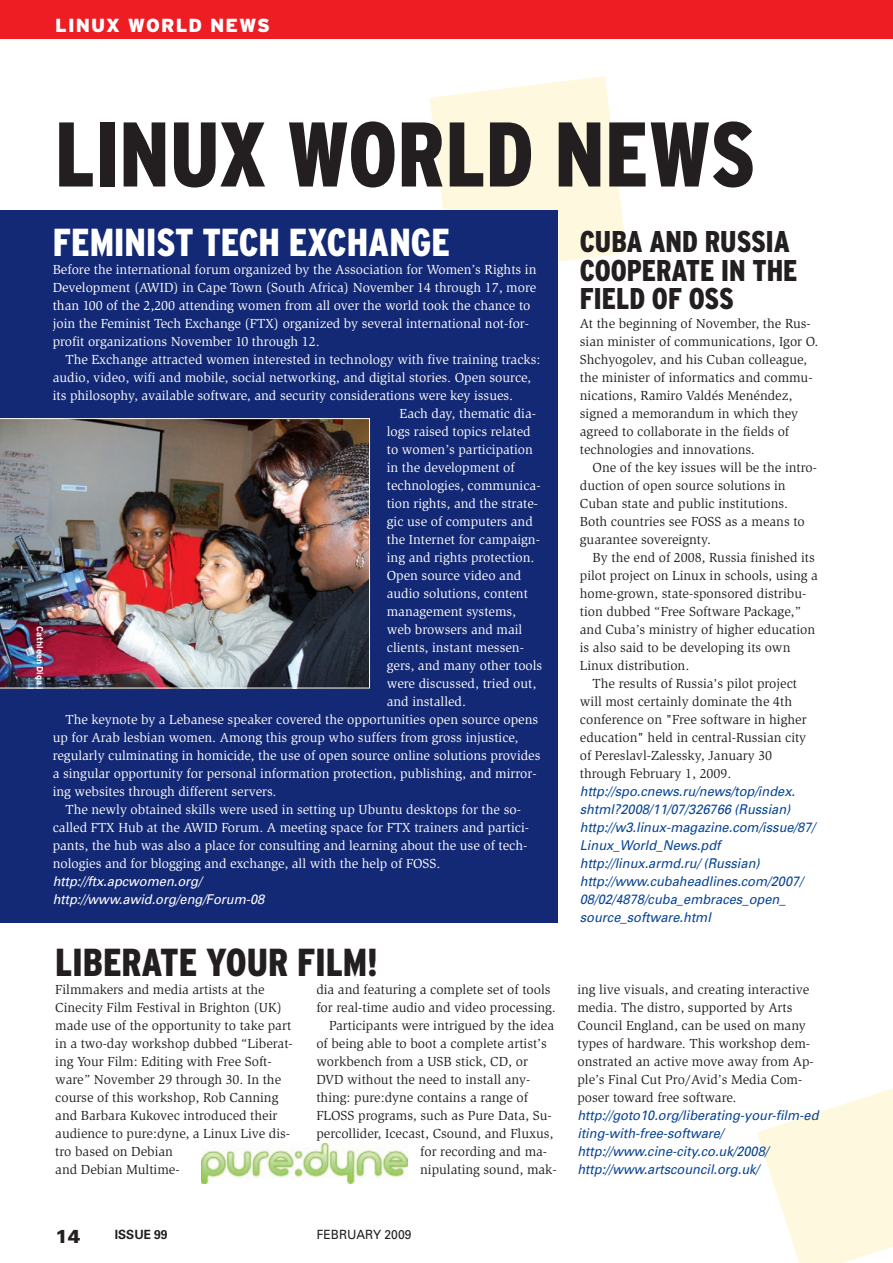
<style>
.page{position:relative;width:893px;height:1263px;background:#fff}
.page>*{position:absolute;margin:0;border:0;box-sizing:border-box;transform-origin:0 0}
.t1{font:900 condensed 91.5px "Interstate";color:#231f20;scale:.95 1}
.t2{font:900 condensed 39px "Interstate";color:#fff;scale:.95 1}
.t3{font:900 condensed 39px "Interstate";color:#231f20;scale:.95 1}
.t4{font:900 condensed 30px/28.5px "Interstate";color:#231f20;scale:.95 1}
.t5{font:900 18.9px "Interstate";letter-spacing:.06em;color:#fff}
.t6{font:900 18.9px "Univers";color:#231f20}
.t7{font:13.5px/18px "Slimbach";color:#231f20}
.t8{font:13.5px/18px "Slimbach";color:#fff}
.t9{font:italic 13.5px/18px "Univers";color:#094594;scale:.95 1}
.t10{font:italic 13.5px/18px "Univers";color:#fff;scale:.95 1}
.t11{font:12.75px "Univers";color:#231f20;scale:.95 1}
.t12{font:700 12.75px "Univers";color:#231f20;scale:.95 1}
.t13{font:700 9px "Interstate";color:#fff}
</style>
<div class="page">
<svg style="left:757px;top:1088px;width:136px;height:175px"></svg>
<svg style="left:429px;top:76px;width:198px;height:199px"></svg>
<div style="left:0;top:210px;width:557px;height:712px;background:#142975"></div>
<img style="left:0;top:418px;width:370px;height:270px">
<img style="left:202px;top:1144px;width:205px;height:40px">
<div style="left:0;top:0;width:893px;height:38px;background:#ee1d23"></div>
<h3 class="t5" style="left:55px;top:15px;width:216px">LINUX WORLD NEWS</h3>
<h1 class="t1" style="left:55px;top:104px;width:739px">LINUX WORLD NEWS</h1>
<p class="t13" style="left:45px;top:626px;width:60px;rotate:90deg">Cathleen Diga</p>
<h2 class="t2" style="left:53px;top:221px;width:420px">FEMINIST TECH EXCHANGE</h2>
<h3 class="t4" style="left:580px;top:227px;width:231px">CUBA AND RUSSIA<br>COOPERATE IN THE<br>FIELD OF OSS</h3>
<p class="t8" style="left:53px;top:261px;width:485px">Before the international forum organized by the Association for Women’s Rights in Development (AWID) in Cape Town (South Africa) November 14 through 17, more than 100 of the 2,200 attending women from all over the world took the chance to join the Feminist Tech Exchange (FTX) organized by several international not-for&shy;profit organizations November 10 through 12.</p>
<p class="t8" style="left:65px;top:351px;width:477px">The Exchange attracted women interested in technology with five training tracks:</p>
<p class="t8" style="left:53px;top:369px;width:480px">audio, video, wifi and mobile, social networking, and digital stories. Open source,</p>
<p class="t8" style="left:53px;top:387px;width:462px">its philosophy, available software, and security considerations were key issues.</p>
<p class="t8" style="left:400px;top:405px;width:138px">Each day, thematic dia-</p>
<p class="t8" style="left:387px;top:423px;width:145px">logs raised topics related</p>
<p class="t8" style="left:387px;top:441px;width:148px">to women’s participation</p>
<p class="t8" style="left:387px;top:459px;width:129px">in the development of</p>
<p class="t8" style="left:387px;top:477px;width:155px">technologies, communica-</p>
<p class="t8" style="left:387px;top:495px;width:153px">tion rights, and the strate-</p>
<p class="t8" style="left:387px;top:513px;width:148px">gic use of computers and</p>
<p class="t8" style="left:387px;top:531px;width:155px">the Internet for campaign-</p>
<p class="t8" style="left:387px;top:549px;width:149px">ing and rights protection.</p>
<p class="t8" style="left:387px;top:567px;width:136px">Open source video and</p>
<p class="t8" style="left:387px;top:585px;width:143px">audio solutions, content</p>
<p class="t8" style="left:387px;top:603px;width:131px">management systems,</p>
<p class="t8" style="left:387px;top:621px;width:137px">web browsers and mail</p>
<p class="t8" style="left:387px;top:639px;width:139px">clients, instant messen-</p>
<p class="t8" style="left:387px;top:657px;width:157px">gers, and many other tools</p>
<p class="t8" style="left:387px;top:675px;width:151px">were discussed, tried out,</p>
<p class="t8" style="left:387px;top:693px;width:81px">and installed.</p>
<p class="t8" style="left:65px;top:711px;width:474px">The keynote by a Lebanese speaker covered the opportunities open source opens</p>
<p class="t8" style="left:53px;top:729px;width:467px">up for Arab lesbian women. Among this group who suffers from gross injustice,</p>
<p class="t8" style="left:53px;top:747px;width:489px">regularly culminating in homicide, the use of open source online solutions provides</p>
<p class="t8" style="left:53px;top:765px;width:486px">a singular opportunity for personal information protection, publishing, and mirror-</p>
<p class="t8" style="left:53px;top:783px;width:225px">ing websites through different servers.</p>
<p class="t8" style="left:65px;top:801px;width:457px">The newly obtained skills were used in setting up Ubuntu desktops for the so-</p>
<p class="t8" style="left:53px;top:819px;width:478px">called FTX Hub at the AWID Forum. A meeting space for FTX trainers and partici-</p>
<p class="t8" style="left:53px;top:837px;width:476px">pants, the hub was also a place for consulting and learning about the use of tech-</p>
<p class="t8" style="left:53px;top:855px;width:389px">nologies and for blogging and exchange, all with the help of FOSS.</p>
<p class="t10" style="left:53px;top:872px;width:224px">http://ftx.apcwomen.org/ http://www.awid.org/eng/Forum‑08</p>
<p class="t7" style="left:580px;top:315px;width:240px">At the beginning of November, the Rus&shy;sian minister of communications, Igor O.<br>Shchyogolev, and his Cuban colleague, the minister of informatics and commu&shy;nications, Ramiro Valdés Menéndez, signed a memorandum in which they agreed to collaborate in the fields of technologies and innovations.</p>
<p class="t7" style="left:580px;top:459px;width:239px;text-indent:13px">One of the key issues will be the intro&shy;duction of open source solutions in Cuban state and public institutions.<br>Both countries see FOSS as a means to guarantee sovereignty.</p>
<p class="t7" style="left:593px;top:549px;width:224px">By the end of 2008, Russia finished its</p>
<p class="t7" style="left:580px;top:567px;width:240px">pilot project on Linux in schools, using a</p>
<p class="t7" style="left:580px;top:585px;width:228px">home-grown, state-sponsored distribu-</p>
<p class="t7" style="left:580px;top:603px;width:222px">tion dubbed “Free Software Package,”</p>
<p class="t7" style="left:580px;top:621px;width:237px">and Cuba’s ministry of higher education</p>
<p class="t7" style="left:580px;top:639px;width:212px">is also said to be developing its own</p>
<p class="t7" style="left:580px;top:657px;width:111px">Linux distribution.</p>
<p class="t7" style="left:593px;top:675px;width:206px">The results of Russia's pilot project</p>
<p class="t7" style="left:580px;top:693px;width:214px">will most certainly dominate the 4th</p>
<p class="t7" style="left:580px;top:711px;width:228px">conference on "Free software in higher</p>
<p class="t7" style="left:580px;top:729px;width:228px">education" held in central-Russian city</p>
<p class="t7" style="left:580px;top:747px;width:194px">of Pereslavl-Zalessky, January 30</p>
<p class="t7" style="left:580px;top:765px;width:153px">through February 1, 2009.</p>
<p class="t9" style="left:580px;top:782px;width:249px">http://spo.cnews.ru/news/top/index. shtml?2008/11/07/326766 (Russian) http://w3.linux‑magazine.com/issue/87/ Linux_World_News.pdf http://linux.armd.ru/ (Russian) http://www.cubaheadlines.com/2007/ 08/02/4878/cuba_embraces_open_ source_software.html</p>
<h2 class="t3" style="left:55px;top:941px;width:341px">LIBERATE YOUR FILM!</h2>
<p class="t7" style="left:55px;top:981px;width:239px">Filmmakers and media artists at the Cinecity Film Festival in Brighton (UK) made use of the opportunity to take part in a two-day workshop dubbed “Liberat&shy;ing Your Film: Editing with Free Soft&shy;ware” November 29 through 30. In the course of this workshop, Rob Canning and Barbara Kukovec introduced their audience to pure:dyne, a Linux Live dis&shy;tro based on Debian<br>and Debian Multime-</p>
<p class="t7" style="left:316px;top:981px;width:236px">dia and featuring a complete set of tools</p>
<p class="t7" style="left:316px;top:999px;width:241px">for real-time audio and video processing.</p>
<p class="t7" style="left:329px;top:1017px;width:227px">Participants were intrigued by the idea</p>
<p class="t7" style="left:316px;top:1035px;width:232px">of being able to boot a complete artist’s</p>
<p class="t7" style="left:316px;top:1053px;width:213px">workbench from a USB stick, CD, or</p>
<p class="t7" style="left:316px;top:1071px;width:215px">DVD without the need to install any-</p>
<p class="t7" style="left:316px;top:1089px;width:213px">thing: pure:dyne contains a range of</p>
<p class="t7" style="left:316px;top:1107px;width:237px">FLOSS programs, such as Pure Data, Su-</p>
<p class="t7" style="left:316px;top:1125px;width:238px">percollider, Icecast, Csound, and Fluxus,</p>
<p class="t7" style="left:420px;top:1143px;width:128px">for recording and ma-</p>
<p class="t7" style="left:420px;top:1161px;width:138px">nipulating sound, mak-</p>
<p class="t7" style="left:577px;top:981px;width:238px">ing live visuals, and creating interactive media. The distro, supported by Arts Council England, can be used on many types of hardware. This workshop dem&shy;onstrated an active move away from Ap&shy;ple’s Final Cut Pro/Avid’s Media Com&shy;poser toward free software.</p>
<p class="t9" style="left:577px;top:1106px;width:255px">http://goto10.org/liberating‑your‑film‑ed iting‑with‑free‑software/ http://www.cine‑city.co.uk/2008/ http://www.artscouncil.org.uk/</p>
<h3 class="t6" style="left:55px;top:1225px;width:27px">14</h3>
<p class="t12" style="left:115px;top:1226px;width:57px">ISSUE 99</p>
<p class="t11" style="left:317px;top:1226px;width:101px">FEBRUARY 2009</p>
</div>
